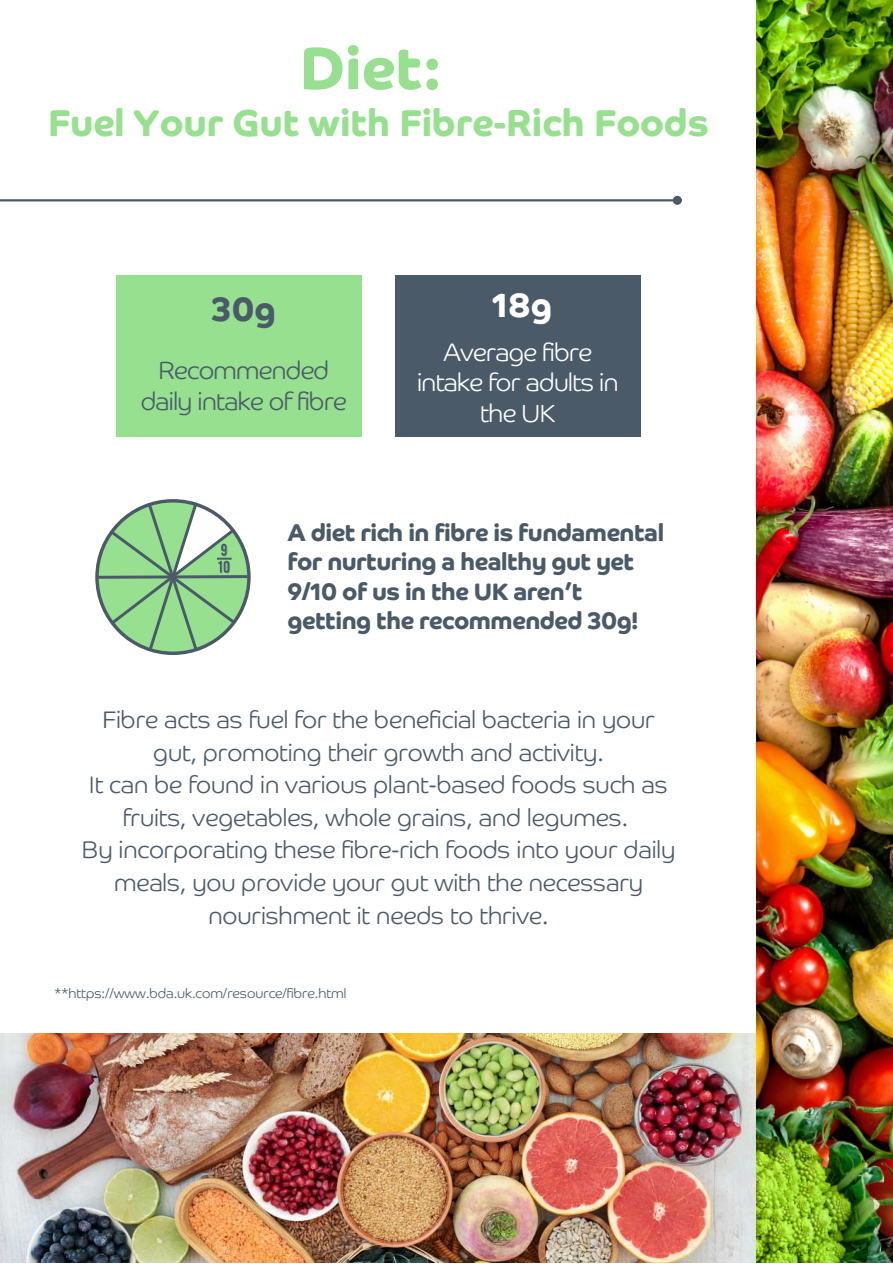
<style>
.page{position:relative;width:893px;height:1264px;background:#fff}
.page>*{position:absolute;margin:0;border:0;box-sizing:border-box;transform-origin:0 0}
.t1{font:700 60px "Co Headline";color:#96e090}
.t2{font:700 37.5px "Co Headline";color:#96e090}
.t3{font:700 33.9px "Co Headline";color:#4b5a68}
.t4{font:700 33.9px "Co Headline";color:#fff}
.t5{font:300 24.9px/30.3px "Co Headline";letter-spacing:-.02em;color:#fff;text-align:center}
.t6{font:300 24.9px/30.3px "Co Headline";letter-spacing:-.02em;color:#4b5a68;text-align:center}
.t7{font:300 24px/32.5px "Co Headline";color:#4b5a68;text-align:center}
.t8{font:700 24px/29.2px "Co Headline";letter-spacing:-.02em;color:#4b5a68}
.t9{font:300 13.5px "Co Headline";color:#4b5a68}
</style>
<div class="page">
<img style="left:0;top:1033px;width:756px;height:229px">
<img style="left:756px;top:0;width:136px;height:1262px">
<hr style="left:0;top:199px;width:673px;height:2px;background:#4b5a68">
<div style="left:674px;top:197px;width:6px;height:7px;background:#4b5a68;border-radius:50%"></div>
<div style="left:672px;top:196px;width:9px;height:9px;border:2px solid #4b5a68;border-radius:50%"></div>
<svg style="left:95px;top:499px;width:155px;height:156px"></svg>
<div style="left:395px;top:275px;width:245px;height:162px;background:#4b5a68"></div>
<div style="left:116px;top:275px;width:246px;height:162px;background:#96e090"></div>
<p class="t1" style="left:300px;top:30px;width:144px">Diet:</p>
<p class="t2" style="left:48px;top:99px;width:662px">Fuel Your Gut with Fibre-Rich Foods</p>
<p class="t3" style="left:211px;top:287px;width:66px">30g</p>
<p class="t4" style="left:491px;top:283px;width:62px">18g</p>
<p class="t6" style="left:141px;top:356px;width:207px">Recommended daily intake of fibre</p>
<p class="t5" style="left:417px;top:337px;width:203px">Average fibre intake for adults in the UK</p>
<p class="t8" style="left:287px;top:518px;width:378px">A diet rich in fibre is fundamental for nurturing a healthy gut yet<br>9/10 of us in the UK aren’t getting the recommended 30g!</p>
<p class="t7" style="left:102px;top:703px;width:553px">Fibre acts as fuel for the beneficial bacteria in your gut, promoting their growth and activity.</p>
<p class="t7" style="left:89px;top:768px;width:579px">It can be found in various plant-based foods such as fruits, vegetables, whole grains, and legumes.</p>
<p class="t7" style="left:82px;top:833px;width:595px">By incorporating these fibre-rich foods into your daily meals, you provide your gut with the necessary nourishment it needs to thrive.</p>
<p class="t9" style="left:55px;top:985px;width:293px">**https://www.bda.uk.com/resource/fibre.html</p>
</div>
